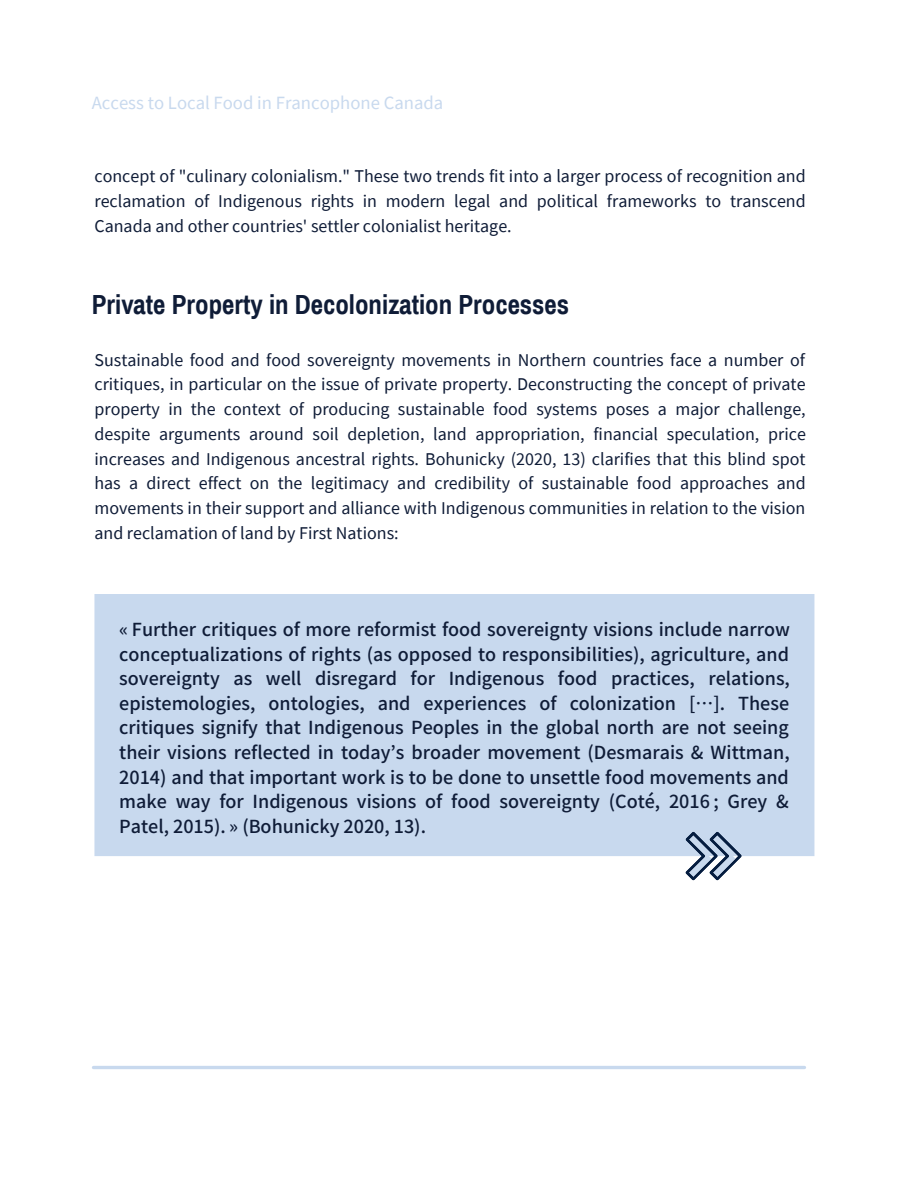
<style>
.page{position:relative;width:918px;height:1188px;background:#fff}
.page>*{position:absolute;margin:0;border:0;box-sizing:border-box;transform-origin:0 0}
.t1{font:700 27px "Archivo Narrow";color:#0f1c37}
.t2{font:18.75px "Source Sans Pro";color:#c8d9ee}
.t3{font:18px/24.8px "Source Sans Pro";color:#0f1c37;text-align:justify}
.t4{font:500 18px/24.6px "Source Han Sans JP";color:#0f1c37;text-align:justify}
</style>
<div class="page">
<hr style="left:93px;top:1066px;width:711px;height:3px;background:#c8d9ee">
<div style="left:96px;top:595px;width:717px;height:260px;background:#c8d9ee"></div>
<hr style="left:94px;top:597px;width:3px;height:257px;background:#c8d9ee">
<hr style="left:812px;top:597px;width:2px;height:257px;background:#c8d9ee">
<hr style="left:97px;top:854px;width:715px;height:2px;background:#c8d9ee">
<hr style="left:97px;top:594px;width:715px;height:3px;background:#c8d9ee">
<svg style="left:686px;top:832px;width:56px;height:48px"></svg>
<p class="t2" style="left:92px;top:91px;width:353px">Access to Local Food in Francophone Canada</p>
<p class="t3" style="left:94px;top:163px;width:713px">concept of "culinary colonialism." These two trends fit into a larger process of recognition and reclamation of Indigenous rights in modern legal and political frameworks to transcend Canada and other countries' settler colonialist heritage.</p>
<h1 class="t1" style="left:92px;top:290px;width:479px">Private Property in Decolonization Processes</h1>
<p class="t3" style="left:94px;top:347px;width:713px">Sustainable food and food sovereignty movements in Northern countries face a number of critiques, in particular on the issue of private property. Deconstructing the concept of private property in the context of producing sustainable food systems poses a major challenge, despite arguments around soil depletion, land appropriation, financial speculation, price increases and Indigenous ancestral rights. Bohunicky (2020, 13) clarifies that this blind spot has a direct effect on the legitimacy and credibility of sustainable food approaches and movements in their support and alliance with Indigenous communities in relation to the vision and reclamation of land by First Nations:</p>
<p class="t4" style="left:119px;top:616px;width:672px">« Further critiques of more reformist food sovereignty visions include narrow conceptualizations of rights (as opposed to responsibilities), agriculture, and sovereignty as well disregard for Indigenous food practices, relations, epistemologies, ontologies, and experiences of colonization […]. These critiques signify that Indigenous Peoples in the global north are not seeing their visions reflected in today’s broader movement (Desmarais &amp; Wittman, 2014) and that important work is to be done to unsettle food movements and make way for Indigenous visions of food sovereignty (Coté, 2016 ; Grey &amp; Patel, 2015). » (Bohunicky 2020, 13).</p>
</div>
